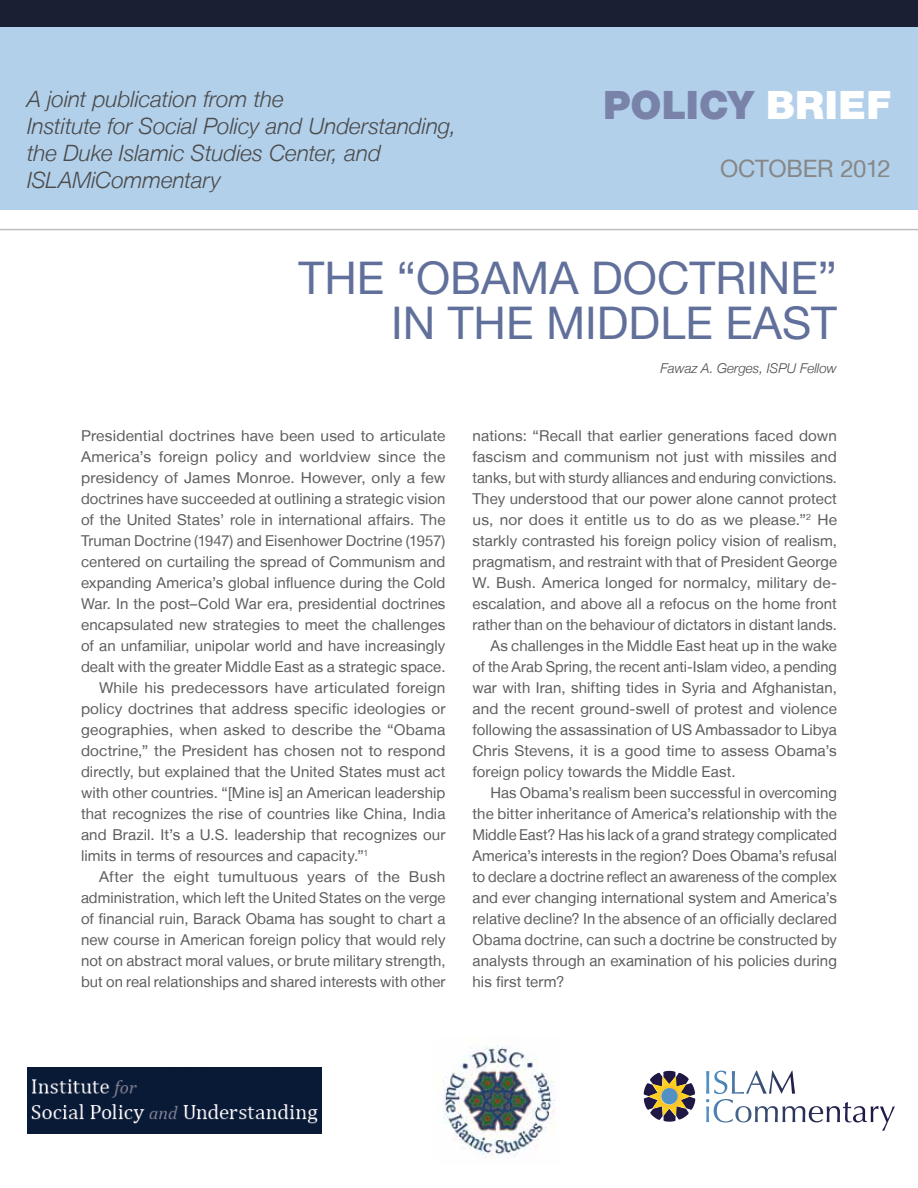
<style>
.page{position:relative;width:918px;height:1188px;background:#fff}
.page>*{position:absolute;margin:0;border:0;box-sizing:border-box;transform-origin:0 0}
.t1{font:45px "Helvetica Neue LT";color:#61709b}
.t2{font:900 39px "Helvetica Neue LT";letter-spacing:.01em;color:#7983a9}
.t3{font:24px "Helvetica Neue LT";letter-spacing:-.01em;color:#868787}
.t4{font:italic 300 22.5px/27px "Helvetica Neue LT";letter-spacing:-.005em;color:#4a4b4b}
.t5{font:15px "Helvetica Neue LT";letter-spacing:.005em;color:#5e5e5f}
.t6{font:italic 300 13.5px "Helvetica Neue LT";color:#4a4b4b}
.s1{color:#fff}
</style>
<div class="page">
<div style="left:0;top:0;width:918px;height:27px;background:#1a1f34"></div>
<div style="left:0;top:27px;width:918px;height:183px;background:#b3d0eb"></div>
<hr style="left:0;top:229px;width:918px;height:1px;background:#bcbdbd">
<img style="left:27px;top:1067px;width:295px;height:67px">
<img style="left:443px;top:1045px;width:113px;height:113px">
<svg style="left:644px;top:1071px;width:52px;height:51px"></svg>
<svg style="left:661px;top:1088px;width:16px;height:17px"></svg>
<div style="left:661px;top:1088px;width:17px;height:16px;background:#5291c4;border-radius:50%"></div>
<svg style="left:706px;top:1071px;width:172px;height:52px"></svg>
<h3 class="t4" style="left:27px;top:85px;width:431px">A joint publication from the<br>Institute for Social Policy and Understanding, the Duke Islamic Studies Center, and ISLAMiCommentary</h3>
<h2 class="t2" style="left:603px;top:82px;width:290px">POLICY <span class="s1">BRIEF</span></h2>
<h3 class="t3" style="left:720px;top:154px;width:172px">OCTOBER 2012</h3>
<h1 class="t1" style="left:299px;top:251px;width:184px">The “Obama</h1>
<h1 class="t1" style="left:591px;top:251px;width:59px">Doctri</h1>
<h1 class="t1" style="left:758px;top:251px;width:81px">ne”</h1>
<h1 class="t1" style="left:391px;top:296px;width:86px">in the</h1>
<h1 class="t1" style="left:546px;top:296px;width:65px">Middle</h1>
<h1 class="t1" style="left:725px;top:296px;width:57px">East</h1>
<p class="t6" style="left:660px;top:360px;width:178px">Fawaz A. Gerges, ISPU Fellow</p>
<p class="t5" style="left:81px;top:427px;width:366px">Presidential doctrines have been used to articulate</p>
<p class="t5" style="left:81px;top:448px;width:366px">America’s foreign policy and worldview since the</p>
<p class="t5" style="left:81px;top:469px;width:366px">presidency of James Monroe. However, only a few</p>
<p class="t5" style="left:81px;top:490px;width:366px">doctrines have succeeded at outlining a strategic vision</p>
<p class="t5" style="left:81px;top:511px;width:366px">of the United States’ role in international affairs. The</p>
<p class="t5" style="left:81px;top:532px;width:366px">Truman Doctrine (1947) and Eisenhower Doctrine (1957)</p>
<p class="t5" style="left:81px;top:553px;width:366px">centered on curtailing the spread of Communism and</p>
<p class="t5" style="left:81px;top:574px;width:366px">expanding America’s global influence during the Cold</p>
<p class="t5" style="left:81px;top:595px;width:366px">War. In the post–Cold War era, presidential doctrines</p>
<p class="t5" style="left:81px;top:616px;width:366px">encapsulated new strategies to meet the challenges</p>
<p class="t5" style="left:81px;top:637px;width:366px">of an unfamiliar, unipolar world and have increasingly</p>
<p class="t5" style="left:81px;top:658px;width:366px">dealt with the greater Middle East as a strategic space.</p>
<p class="t5" style="left:99px;top:679px;width:348px">While his predecessors have articulated foreign</p>
<p class="t5" style="left:81px;top:700px;width:366px">policy doctrines that address specific ideologies or</p>
<p class="t5" style="left:81px;top:721px;width:366px">geographies, when asked to describe the “Obama</p>
<p class="t5" style="left:81px;top:742px;width:366px">doctrine,” the President has chosen not to respond</p>
<p class="t5" style="left:81px;top:763px;width:366px">directly, but explained that the United States must act</p>
<p class="t5" style="left:81px;top:784px;width:366px">with other countries. “[Mine is] an American leadership</p>
<p class="t5" style="left:81px;top:805px;width:366px">that recognizes the rise of countries like China, India</p>
<p class="t5" style="left:81px;top:826px;width:366px">and Brazil. It’s a U.S. leadership that recognizes our</p>
<p class="t5" style="left:81px;top:847px;width:289px">limits in terms of resources and capacity.”<sup>1</sup></p>
<p class="t5" style="left:99px;top:868px;width:348px">After the eight tumultuous years of the Bush</p>
<p class="t5" style="left:81px;top:889px;width:366px">administration, which left the United States on the verge</p>
<p class="t5" style="left:81px;top:910px;width:366px">of financial ruin, Barack Obama has sought to chart a</p>
<p class="t5" style="left:81px;top:931px;width:366px">new course in American foreign policy that would rely</p>
<p class="t5" style="left:81px;top:952px;width:366px">not on abstract moral values, or brute military strength,</p>
<p class="t5" style="left:81px;top:973px;width:366px">but on real relationships and shared interests with other</p>
<p class="t5" style="left:472px;top:427px;width:366px">nations: “Recall that earlier generations faced down</p>
<p class="t5" style="left:472px;top:448px;width:366px">fascism and communism not just with missiles and</p>
<p class="t5" style="left:472px;top:469px;width:366px">tanks, but with sturdy alliances and enduring convictions.</p>
<p class="t5" style="left:472px;top:490px;width:366px">They understood that our power alone cannot protect</p>
<p class="t5" style="left:472px;top:511px;width:366px">us, nor does it entitle us to do as we please.”<sup>2</sup> He</p>
<p class="t5" style="left:472px;top:532px;width:366px">starkly contrasted his foreign policy vision of realism,</p>
<p class="t5" style="left:472px;top:553px;width:366px">pragmatism, and restraint with that of President George</p>
<p class="t5" style="left:472px;top:574px;width:366px">W. Bush. America longed for normalcy, military de-</p>
<p class="t5" style="left:472px;top:595px;width:366px">escalation, and above all a refocus on the home front</p>
<p class="t5" style="left:472px;top:616px;width:366px">rather than on the behaviour of dictators in distant lands.</p>
<p class="t5" style="left:490px;top:637px;width:348px">As challenges in the Middle East heat up in the wake</p>
<p class="t5" style="left:472px;top:658px;width:366px">of the Arab Spring, the recent anti-Islam video, a pending</p>
<p class="t5" style="left:472px;top:679px;width:366px">war with Iran, shifting tides in Syria and Afghanistan,</p>
<p class="t5" style="left:472px;top:700px;width:366px">and the recent ground-swell of protest and violence</p>
<p class="t5" style="left:472px;top:721px;width:366px">following the assassination of US Ambassador to Libya</p>
<p class="t5" style="left:472px;top:742px;width:366px">Chris Stevens, it is a good time to assess Obama’s</p>
<p class="t5" style="left:472px;top:763px;width:265px">foreign policy towards the Middle East.</p>
<p class="t5" style="left:490px;top:784px;width:348px">Has Obama’s realism been successful in overcoming</p>
<p class="t5" style="left:472px;top:805px;width:366px">the bitter inheritance of America’s relationship with the</p>
<p class="t5" style="left:472px;top:826px;width:366px">Middle East? Has his lack of a grand strategy complicated</p>
<p class="t5" style="left:472px;top:847px;width:366px">America’s interests in the region? Does Obama’s refusal</p>
<p class="t5" style="left:472px;top:868px;width:366px">to declare a doctrine reflect an awareness of the complex</p>
<p class="t5" style="left:472px;top:889px;width:366px">and ever changing international system and America’s</p>
<p class="t5" style="left:472px;top:910px;width:366px">relative decline? In the absence of an officially declared</p>
<p class="t5" style="left:472px;top:931px;width:366px">Obama doctrine, can such a doctrine be constructed by</p>
<p class="t5" style="left:472px;top:952px;width:366px">analysts through an examination of his policies during</p>
<p class="t5" style="left:472px;top:973px;width:93px">his first term?</p>
</div>
